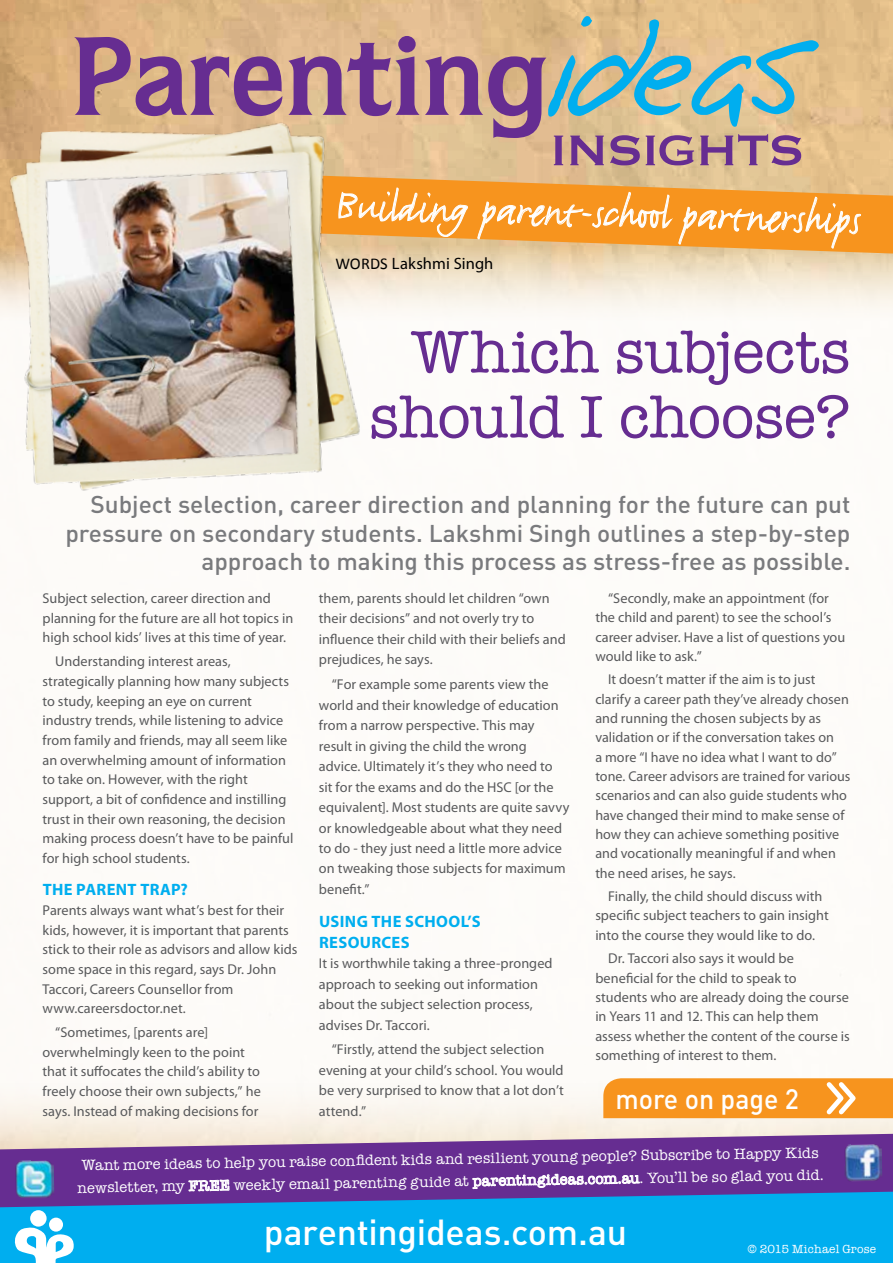
<style>
.page{position:relative;width:893px;height:1263px;background:#fff}
.page>*{position:absolute;margin:0;border:0;box-sizing:border-box;transform-origin:0 0}
.t1{font:61.65px/64.9px "American Typewriter";letter-spacing:-.01em;color:#662d91;text-align:right}
.t2{font:56.4px "Copperplate";letter-spacing:-.05em;color:#662d91}
.t3{font:46.5px "Justlefthand";color:#fff}
.t4{font:500 35.7px "DIN";letter-spacing:-.01em;color:#fff}
.t5{font:500 27.75px "DIN";color:#fff;scale:.96 1}
.t6{font:500 24px/28.5px "DIN";color:#797a7d;text-align:right}
.t7{font:700 16.5px/20.5px "Myriad Pro";letter-spacing:.02em;color:#00aeef}
.t8{font:16.5px "Myriad Pro";letter-spacing:.005em;color:#000}
.t9{font:15px/22.5px "American Typewriter";color:#fff;text-align:center}
.t10{font:14.25px/19.6px "Myriad Pro";color:#58595b}
.t11{font:12px "American Typewriter";letter-spacing:.015em;color:#fff}
.s1{font-family:"Calibri"}
</style>
<div class="page">
<img style="left:0;top:0;width:893px;height:316px">
<svg style="left:74px;top:37px;width:208px;height:76px;background:#ab7d8b"></svg>
<svg style="left:288px;top:16px;width:531px;height:122px;background:#b8a899"></svg>
<svg style="left:364px;top:173px;width:529px;height:80px;background:#e6b777"></svg>
<svg style="left:364px;top:179px;width:104px;height:58px;background:#f7a13a"></svg>
<svg style="left:477px;top:182px;width:384px;height:66px;background:#f4a442"></svg>
<svg style="left:0;top:1078px;width:893px;height:185px;background:#799bc3"></svg>
<img style="left:0;top:113px;width:364px;height:378px">
<h2 class="t2" style="left:549px;top:113px;width:258px">INSIGHTS</h2>
<h3 class="t3" style="left:337px;top:177px;width:526px;rotate:2deg">Building parent-school partnerships</h3>
<p class="t8" style="left:335px;top:254px;width:160px"><span class="s1">WORDS</span> Lakshmi Singh</p>
<h1 class="t1" style="left:369px;top:317px;width:483px">Which subjects should I choose?</h1>
<h3 class="t6" style="left:65px;top:489px;width:786px">Subject selection, career direction and planning for the future can put pressure on secondary students. Lakshmi Singh outlines a step-by-step approach to making this process as stress-free as possible.</h3>
<p class="t10" style="left:43px;top:589px;width:252px">Subject selection, career direction and planning for the future are all hot topics in high school kids’ lives at this time of year.</p>
<p class="t10" style="left:43px;top:652px;width:252px;text-indent:13px">Understanding interest areas, strategically planning how many subjects to study, keeping an eye on current industry trends, while listening to advice from family and friends, may all seem like an overwhelming amount of information to take on. However, with the right support, a bit of confidence and instilling trust in their own reasoning, the decision making process doesn’t have to be painful for high school students.</p>
<p class="t7" style="left:43px;top:879px;width:147px">THE PARENT TRAP?</p>
<p class="t10" style="left:43px;top:900px;width:256px">Parents always want what’s best for their kids, however, it is important that parents stick to their role as advisors and allow kids some space in this regard, says Dr. John Taccori, Careers Counsellor from www.careersdoctor.net.</p>
<p class="t10" style="left:43px;top:1023px;width:220px;text-indent:13px">“Sometimes, [parents are] overwhelmingly keen to the point that it suffocates the child’s ability to freely choose their own subjects,” he says. Instead of making decisions for</p>
<p class="t10" style="left:319px;top:588px;width:248px;line-height:20.5px">them, parents should let children “own their decisions” and not overly try to influence their child with their beliefs and prejudices, he says.</p>
<p class="t10" style="left:319px;top:674px;width:252px;line-height:20.5px;text-indent:13px">“For example some parents view the world and their knowledge of education from a narrow perspective. This may result in giving the child the wrong advice. Ultimately it’s they who need to sit for the exams and do the HSC [or the equivalent]. Most students are quite savvy or knowledgeable about what they need to do - they just need a little more advice on tweaking those subjects for maximum benefit.”</p>
<p class="t7" style="left:319px;top:911px;width:163px">USING THE SCHOOL’S<br>RESOURCES</p>
<p class="t10" style="left:319px;top:953px;width:235px;line-height:20.5px">It is worthwhile taking a three-pronged approach to seeking out information about the subject selection process, advises Dr. Taccori.</p>
<p class="t10" style="left:319px;top:1039px;width:246px;line-height:20.5px;text-indent:13px">“Firstly, attend the subject selection evening at your child’s school. You would be very surprised to know that a lot don’t attend.”</p>
<p class="t10" style="left:595px;top:589px;width:252px;text-indent:13px">“Secondly, make an appointment (for the child and parent) to see the school’s career adviser. Have a list of questions you would like to ask.”</p>
<p class="t10" style="left:595px;top:670px;width:257px;text-indent:13px">It doesn’t matter if the aim is to just clarify a career path they’ve already chosen and running the chosen subjects by as validation or if the conversation takes on<br>a more “I have no idea what I want to do” tone. Career advisors are trained for various scenarios and can also guide students who have changed their mind to make sense of how they can achieve something positive and vocationally meaningful if and when the need arises, he says.</p>
<p class="t10" style="left:595px;top:887px;width:235px;text-indent:13px">Finally, the child should discuss with specific subject teachers to gain insight into the course they would like to do.</p>
<p class="t10" style="left:595px;top:949px;width:256px;text-indent:13px">Dr. Taccori also says it would be beneficial for the child to speak to students who are already doing the course in Years 11 and 12. This can help them assess whether the content of the course is something of interest to them.</p>
<h3 class="t5" style="left:615px;top:1081px;width:193px">more on page 2</h3>
<p class="t9" style="left:77px;top:1153px;width:748px;rotate:-1deg">Want more ideas to help you raise confi dent kids and resilient young people? Subscribe to Happy Kids newsletter, my FREE weekly email parenting guide at parentingideas.com.au. You’ll be so glad you did.</p>
<h3 class="t4" style="left:264px;top:1209px;width:365px">parentingideas.com.au</h3>
<p class="t11" style="left:747px;top:1239px;width:130px">© 2015 Michael Grose</p>
</div>
